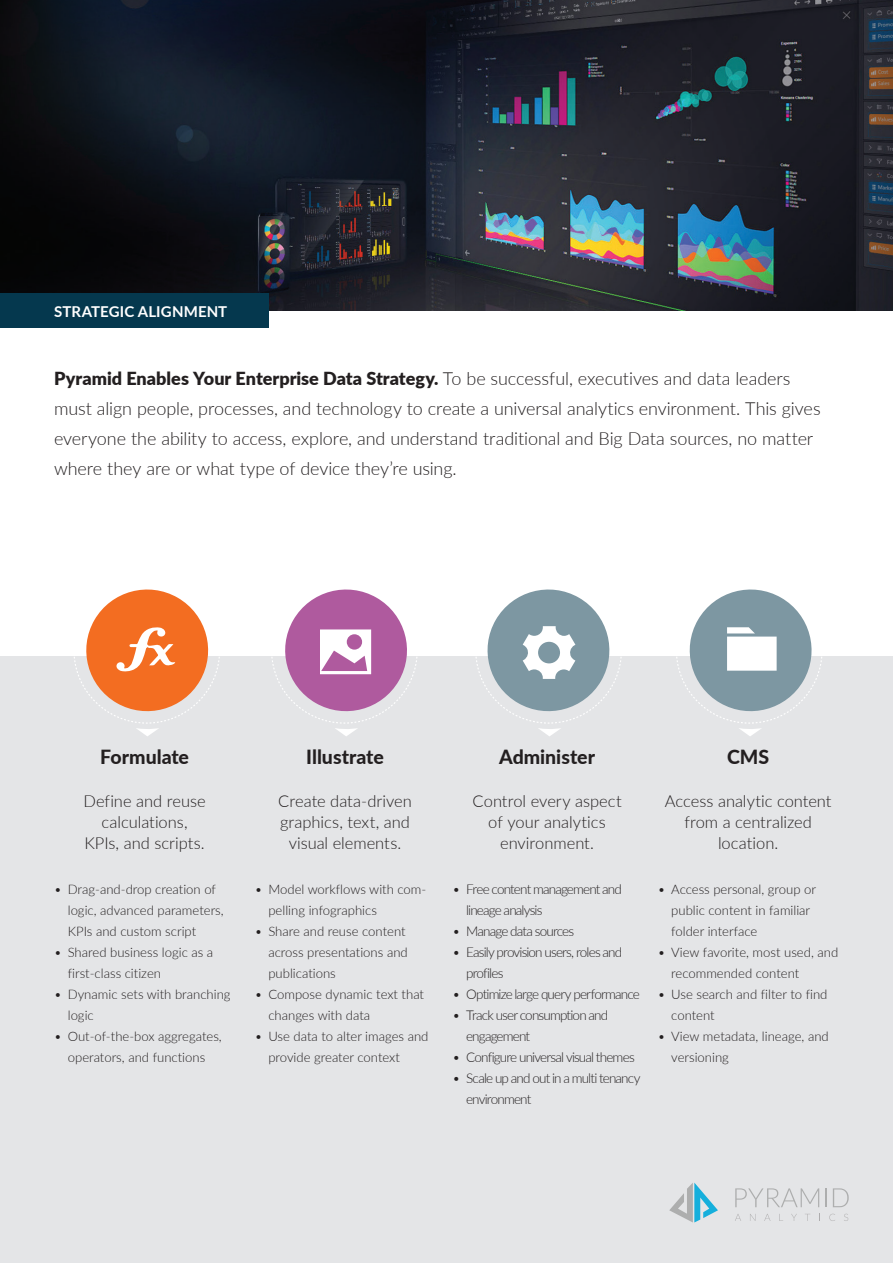
<style>
.page{position:relative;width:893px;height:1263px;background:#fff}
.page>*{position:absolute;margin:0;border:0;box-sizing:border-box;transform-origin:0 0}
.Caption_Header{font:800 19.5px "Lato";color:#231f20}
.Paragraph{font:300 18px/30px "Lato";letter-spacing:-.005em;color:#231f20}
.Caption_1{font:300 16.5px/21px "Lato";color:#231f20;text-align:center}
.Subheader_2{font:700 15px "Lato";letter-spacing:.01em;color:#fff}
.t1{font:300 13.5px/21px "Lato";letter-spacing:-.065em;color:#231f20}
.t2{font:300 13.2px/21px "Lato";color:#231f20}
.s1{font-weight:900}
</style>
<div class="page">
<div style="left:0;top:657px;width:893px;height:606px;background:#e4e5e7"></div>
<img style="left:0;top:0;width:893px;height:310px">
<div style="left:0;top:293px;width:268px;height:35px;background:#05384e"></div>
<svg style="left:475px;top:589px;width:147px;height:147px"></svg>
<svg style="left:675px;top:589px;width:148px;height:147px"></svg>
<svg style="left:735px;top:1214px;width:6px;height:7px"></svg>
<svg style="left:750px;top:1214px;width:5px;height:7px"></svg>
<svg style="left:764px;top:1214px;width:6px;height:7px"></svg>
<svg style="left:791px;top:1214px;width:6px;height:7px"></svg>
<svg style="left:829px;top:1214px;width:6px;height:7px"></svg>
<svg style="left:844px;top:1214px;width:4px;height:7px"></svg>
<svg style="left:669px;top:1182px;width:49px;height:40px"></svg>
<svg style="left:735px;top:1188px;width:84px;height:19px"></svg>
<svg style="left:825px;top:1188px;width:2px;height:19px"></svg>
<svg style="left:833px;top:1188px;width:16px;height:19px"></svg>
<svg style="left:73px;top:589px;width:148px;height:147px"></svg>
<svg style="left:270px;top:589px;width:148px;height:147px"></svg>
<p class="Subheader_2" style="left:54px;top:300px;width:175px">STRATEGIC ALIGNMENT</p>
<p class="Paragraph" style="left:54px;top:363px;width:768px"><span class="s1">Pyramid Enables Your Enterprise Data Strategy.</span> To be successful, executives and data leaders must align people, processes, and technology to create a universal analytics environment. This gives everyone the ability to access, explore, and understand traditional and Big Data sources, no matter where they are or what type of device they’re using.</p>
<p class="Caption_Header" style="left:100px;top:742px;width:91px">Formulate</p>
<p class="Caption_1" style="left:83px;top:789px;width:124px">Define and reuse</p>
<p class="Caption_1" style="left:102px;top:810px;width:88px">calculations,</p>
<p class="Caption_1" style="left:84px;top:831px;width:122px">KPIs, and scripts.</p>
<p class="t2" style="left:68px;top:878px;width:157px;text-indent:-14px">• Drag-and-drop creation of logic, advanced parameters,<br>KPIs and custom script</p>
<p class="t2" style="left:68px;top:941px;width:147px;text-indent:-14px">• Shared business logic as a first-class citizen</p>
<p class="t2" style="left:68px;top:983px;width:164px;text-indent:-14px">• Dynamic sets with branching logic</p>
<p class="t2" style="left:54px;top:1025px;width:169px;text-align:center">• Out-of-the-box aggregates, operators, and functions</p>
<p class="Caption_Header" style="left:306px;top:742px;width:79px">Illustrate</p>
<p class="Caption_1" style="left:278px;top:789px;width:135px;text-align:left">Create data-driven graphics, text, and</p>
<p class="Caption_1" style="left:289px;top:831px;width:114px">visual elements.</p>
<p class="t2" style="left:268px;top:878px;width:159px;text-indent:-14px">• Model workflows with com&shy;pelling infographics</p>
<p class="t2" style="left:268px;top:920px;width:141px;text-indent:-14px">• Share and reuse content across presentations and publications</p>
<p class="t2" style="left:268px;top:983px;width:157px;text-indent:-14px">• Compose dynamic text that changes with data</p>
<p class="t2" style="left:268px;top:1025px;width:162px;text-indent:-14px">• Use data to alter images and provide greater context</p>
<p class="Caption_Header" style="left:499px;top:742px;width:97px">Administer</p>
<p class="Caption_1" style="left:473px;top:789px;width:151px">Control every aspect of your analytics</p>
<p class="Caption_1" style="left:500px;top:831px;width:95px">environment.</p>
<p class="t1" style="left:466px;top:878px;width:157px;text-indent:-14px">• Free content management and lineage analysis</p>
<p class="t1" style="left:453px;top:920px;width:123px">• Manage data sources</p>
<p class="t1" style="left:466px;top:941px;width:158px;text-indent:-14px">• Easily provision users, roles and profiles</p>
<p class="t1" style="left:453px;top:983px;width:189px">• Optimize large query performance</p>
<p class="t1" style="left:466px;top:1004px;width:144px;text-indent:-14px">• Track user consumption and engagement</p>
<p class="t1" style="left:453px;top:1046px;width:184px">• Configure universal visual themes</p>
<p class="t1" style="left:466px;top:1067px;width:176px;text-indent:-14px">• Scale up and out in a multi tenancy environment</p>
<p class="Caption_Header" style="left:727px;top:742px;width:43px">CMS</p>
<p class="Caption_1" style="left:665px;top:789px;width:168px">Access analytic content from a centralized</p>
<p class="Caption_1" style="left:718px;top:831px;width:62px">location.</p>
<p class="t2" style="left:671px;top:878px;width:146px;text-indent:-14px">• Access personal, group or public content in familiar folder interface</p>
<p class="t2" style="left:671px;top:941px;width:168px;text-indent:-14px">• View favorite, most used, and recommended content</p>
<p class="t2" style="left:671px;top:983px;width:158px;text-indent:-14px">• Use search and filter to find content</p>
<p class="t2" style="left:671px;top:1025px;width:159px;text-indent:-14px">• View metadata, lineage, and versioning</p>
</div>
